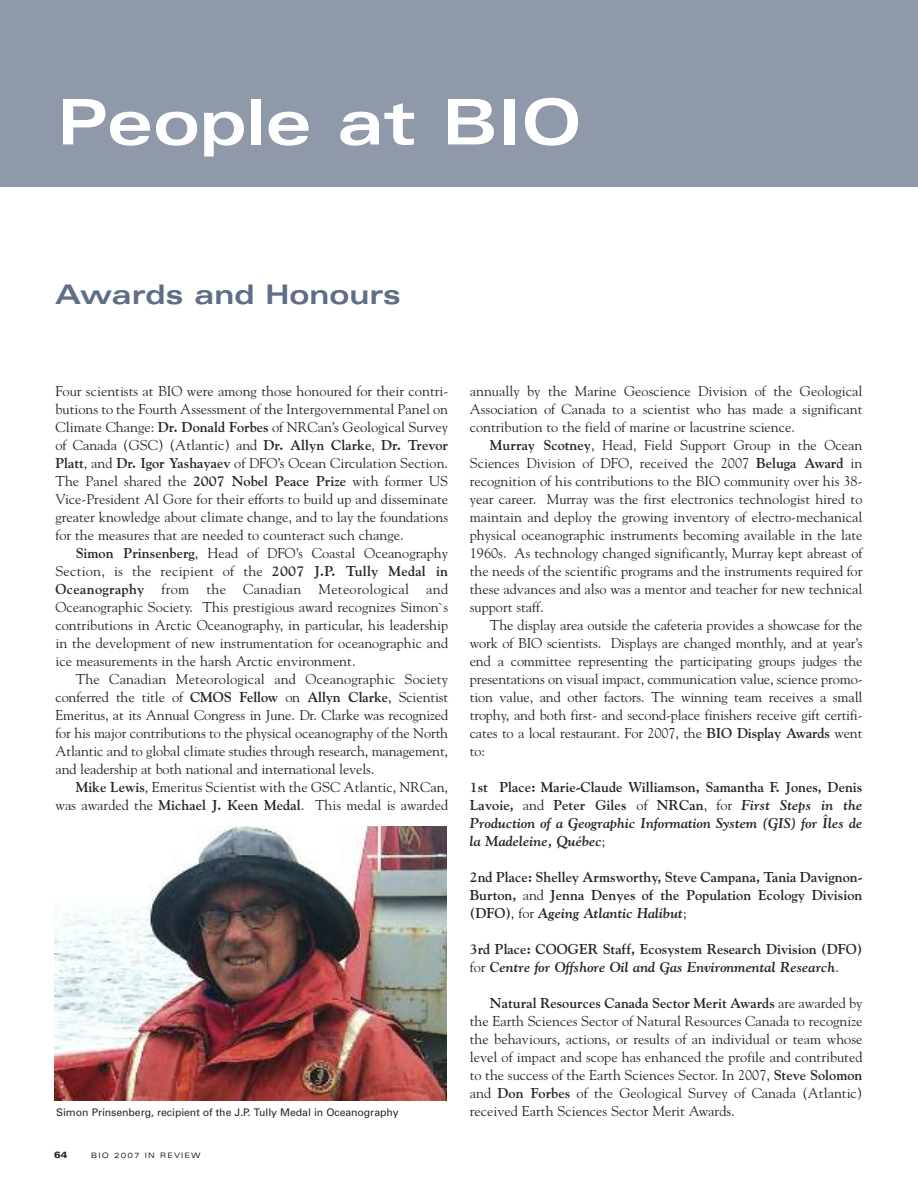
<style>
.page{position:relative;width:918px;height:1188px;background:#fff}
.page>*{position:absolute;margin:0;border:0;box-sizing:border-box;transform-origin:0 0}
.t1{font:700 expanded 63px "Univers";color:#fff}
.t2{font:700 expanded 27px "Univers";color:#5f6d86}
.t3{font:14.25px/18px "Goudy";color:#272627;text-align:justify}
.t4{font:700 14.25px/18px "Goudy";color:#272627;text-align:justify}
.t5{font:italic 700 14.25px/18px "Goudy";color:#272627;text-align:justify}
.t6{font:10.5px "Univers";letter-spacing:-.005em;color:#272627}
.t7{font:900 expanded 9px "Univers";color:#272627}
.t8{font:expanded 7.5px "Univers";letter-spacing:.15em;color:#272627}
.s1{font-weight:700}
.s2{font-style:normal}
.s3{font-weight:400;font-style:normal}
.s4{font-weight:400}
.s5{font-style:italic}
</style>
<div class="page">
<img style="left:54px;top:826px;width:393px;height:274px">
<div style="left:0;top:0;width:918px;height:187px;background:#8f99aa"></div>
<h1 class="t1" style="left:57px;top:99px;width:526px">People at BIO</h1>
<h2 class="t2" style="left:55px;top:284px;width:347px">Awards and Honours</h2>
<p class="t3" style="left:55px;top:382px;width:394px">Four scientists at BIO were among those honoured for their contri&shy;butions to the Fourth Assessment of the Intergovernmental Panel on Climate Change: <span class="s1">Dr. Donald Forbes</span> of NRCan’s Geological Survey of Canada (GSC) (Atlantic) and <span class="s1">Dr. Allyn Clarke</span>, <span class="s1">Dr. Trevor Platt</span>, and <span class="s1">Dr. Igor Yashayaev</span> of DFO’s Ocean Circulation Section.<br>The Panel shared the <span class="s1">2007 Nobel Peace Prize</span> with former US Vice-President Al Gore for their efforts to build up and disseminate greater knowledge about climate change, and to lay the foundations for the measures that are needed to counteract such change.</p>
<p class="t3" style="left:55px;top:544px;width:394px;text-indent:20px"><span class="s1">Simon Prinsenberg</span>, Head of DFO’s Coastal Oceanography Section, is the recipient of the <span class="s1">2007 J.P. Tully Medal in Oceanography</span> from the Canadian Meteorological and Oceanographic Society. This prestigious award recognizes Simon`s contributions in Arctic Oceanography, in particular, his leadership in the development of new instrumentation for oceanographic and ice measurements in the harsh Arctic environment.</p>
<p class="t3" style="left:55px;top:670px;width:394px;text-indent:20px">The Canadian Meteorological and Oceanographic Society conferred the title of <span class="s1">CMOS Fellow</span> on <span class="s1">Allyn Clarke</span>, Scientist Emeritus, at its Annual Congress in June. Dr. Clarke was recognized for his major contributions to the physical oceanography of the North Atlantic and to global climate studies through research, management, and leadership at both national and international levels.</p>
<p class="t3" style="left:55px;top:778px;width:394px;text-align:right"><span class="s1">Mike Lewis</span>, Emeritus Scientist with the GSC Atlantic, NRCan, was awarded the <span class="s1">Michael J. Keen Medal</span>. This medal is awarded</p>
<p class="t6" style="left:56px;top:1108px;width:344px">Simon Prinsenberg, recipient of the J.P. Tully Medal in Oceanography</p>
<p class="t7" style="left:54px;top:1152px;width:15px">64</p>
<p class="t8" style="left:91px;top:1153px;width:111px">BIO 2007 IN REVIEW</p>
<p class="t3" style="left:470px;top:382px;width:394px">annually by the Marine Geoscience Division of the Geological Association of Canada to a scientist who has made a significant contribution to the field of marine or lacustrine science.</p>
<p class="t3" style="left:470px;top:436px;width:394px;text-indent:20px"><span class="s1">Murray Scotney</span>, Head, Field Support Group in the Ocean Sciences Division of DFO, received the 2007 <span class="s1">Beluga Award</span> in recognition of his contributions to the BIO community over his 38- year career. Murray was the first electronics technologist hired to maintain and deploy the growing inventory of electro-mechanical physical oceanographic instruments becoming available in the late 1960s. As technology changed significantly, Murray kept abreast of the needs of the scientific programs and the instruments required for these advances and also was a mentor and teacher for new technical support staff.</p>
<p class="t3" style="left:470px;top:616px;width:394px;text-indent:20px">The display area outside the cafeteria provides a showcase for the work of BIO scientists. Displays are changed monthly, and at year’s end a committee representing the participating groups judges the presentations on visual impact, communication value, science promo&shy;tion value, and other factors. The winning team receives a small trophy, and both first- and second-place finishers receive gift certifi&shy;cates to a local restaurant. For 2007, the <span class="s1">BIO Display Awards</span> went to:</p>
<p class="t5" style="left:470px;top:778px;width:394px"><span class="s2">1st Place: Marie-Claude Williamson, Samantha F. Jones, Denis Lavoie,</span> <span class="s3">and</span> <span class="s2">Peter Giles</span> <span class="s3">of</span> <span class="s2">NRCan</span><span class="s3">, for</span> First Steps in the Production of a Geographic Information System (GIS) for Îles de la Madeleine, Québec<span class="s3">;</span></p>
<p class="t4" style="left:470px;top:868px;width:394px">2nd Place: Shelley Armsworthy, Steve Campana, Tania Davignon-Burton, <span class="s4">and</span> Jenna Denyes of the Population Ecology Division (DFO)<span class="s4">, for</span> <span class="s5">Ageing Atlantic Halibut</span><span class="s4">;</span></p>
<p class="t4" style="left:470px;top:940px;width:394px">3rd Place: COOGER Staff, Ecosystem Research Division (DFO) <span class="s4">for</span> <span class="s5">Centre for Offshore Oil and Gas Environmental Research</span><span class="s4">.</span></p>
<p class="t3" style="left:470px;top:994px;width:394px;text-indent:20px"><span class="s1">Natural Resources Canada Sector Merit Awards</span> are awarded by the Earth Sciences Sector of Natural Resources Canada to recognize the behaviours, actions, or results of an individual or team whose level of impact and scope has enhanced the profile and contributed to the success of the Earth Sciences Sector. In 2007, <span class="s1">Steve Solomon </span>and <span class="s1">Don Forbes</span> of the Geological Survey of Canada (Atlantic) received Earth Sciences Sector Merit Awards.</p>
</div>
